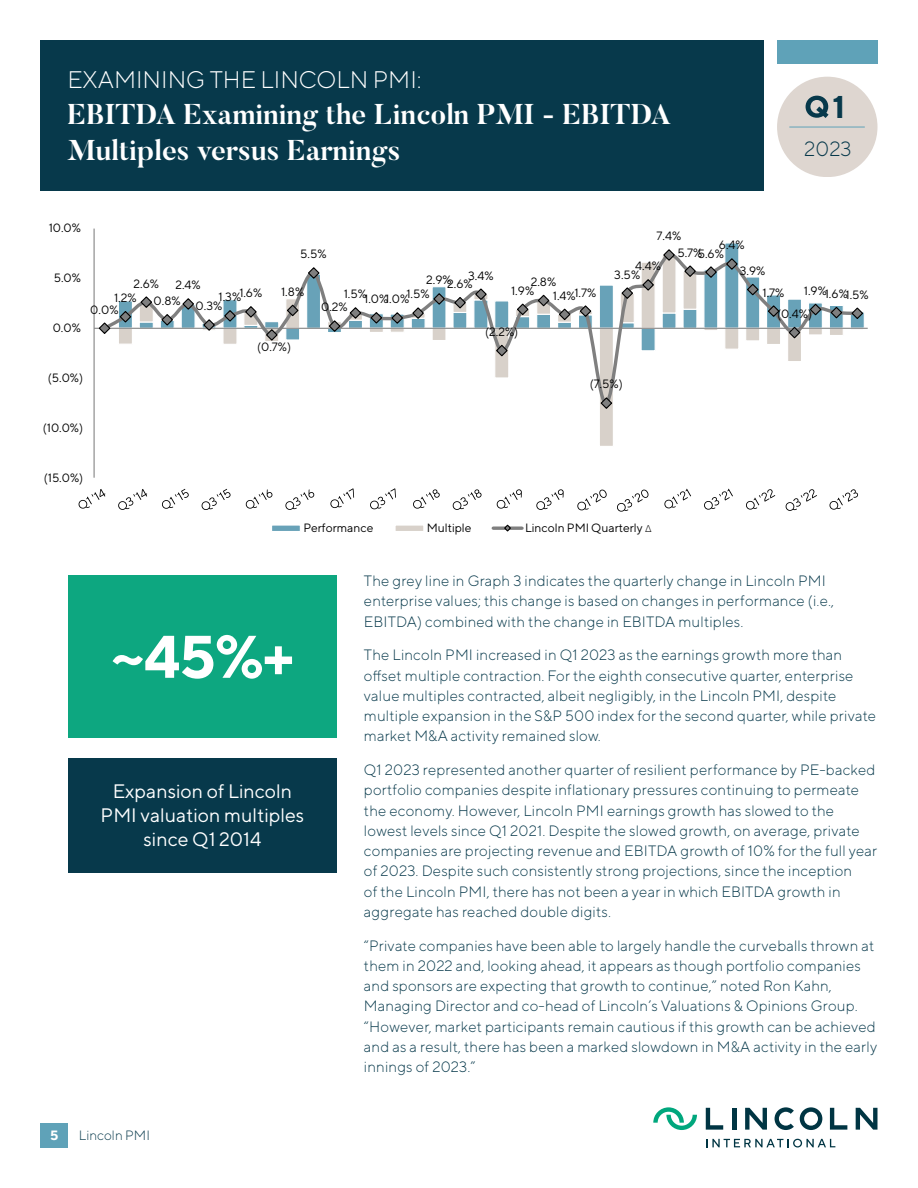
<style>
.page{position:relative;width:918px;height:1188px;background:#fff}
.page>*{position:absolute;margin:0;border:0;box-sizing:border-box;transform-origin:0 0}
.t1{font:700 60px "TT Norms";color:#fff}
.t2{font:700 31.5px "TT Norms";color:#07394b}
.t3{font:700 28.5px/36px "Butler";color:#fff}
.t4{font:300 24px "TT Norms";color:#fff}
.t5{font:300 20.55px "TT Norms";color:#07394b}
.t6{font:19.5px/24px "TT Norms";color:#fff;text-align:center}
.Body_TT_Norms_Light{font:300 15px/20.2px "TT Norms";letter-spacing:.01em;color:#07394b}
.t7{font:300 13.5px "TT Norms";color:#07394b}
.t8{font:700 13.5px "TT Norms";color:#fff}
.t9{font:12px/17.7px "TT Norms";color:#000}
.s1{font-family:"Courier New"}
</style>
<div class="page">
<div style="left:777px;top:40px;width:101px;height:24px;background:#5fa2b8"></div>
<div style="left:777px;top:77px;width:101px;height:100px;background:#ded6d0;border-radius:50%"></div>
<hr style="left:790px;top:127px;width:75px;height:1px;background:#5fa2b8">
<svg style="left:806px;top:96px;width:23px;height:22px"></svg>
<hr style="left:732px;top:1108px;width:4px;height:22px;background:#003543">
<svg style="left:745px;top:1108px;width:22px;height:22px"></svg>
<svg style="left:706px;top:1108px;width:17px;height:22px"></svg>
<svg style="left:856px;top:1108px;width:21px;height:22px"></svg>
<svg style="left:830px;top:1108px;width:17px;height:22px"></svg>
<svg style="left:775px;top:1107px;width:19px;height:23px"></svg>
<svg style="left:800px;top:1107px;width:22px;height:23px"></svg>
<svg style="left:653px;top:1107px;width:44px;height:23px"></svg>
<svg style="left:706px;top:1139px;width:129px;height:9px"></svg>
<div style="left:40px;top:1123px;width:28px;height:25px;background:#5fa2b8"></div>
<div style="left:40px;top:40px;width:724px;height:151px;background:#07394b"></div>
<div style="left:68px;top:576px;width:269px;height:162px;background:#0da780"></div>
<div style="left:68px;top:757px;width:269px;height:116px;background:#07394b"></div>
<hr style="left:94px;top:229px;width:1px;height:249px;background:#868686">
<hr style="left:94px;top:328px;width:774px;height:1px;background:#868686">
<svg style="left:111px;top:249px;width:750px;height:147px"></svg>
<svg style="left:98px;top:322px;width:13px;height:12px"></svg>
<svg style="left:119px;top:310px;width:13px;height:14px"></svg>
<svg style="left:140px;top:295px;width:13px;height:14px"></svg>
<svg style="left:160px;top:313px;width:14px;height:14px"></svg>
<svg style="left:181px;top:297px;width:14px;height:14px"></svg>
<svg style="left:202px;top:318px;width:14px;height:14px"></svg>
<svg style="left:223px;top:309px;width:14px;height:14px"></svg>
<svg style="left:244px;top:305px;width:14px;height:14px"></svg>
<svg style="left:265px;top:328px;width:14px;height:14px"></svg>
<svg style="left:286px;top:304px;width:13px;height:13px"></svg>
<svg style="left:307px;top:266px;width:14px;height:14px"></svg>
<svg style="left:328px;top:319px;width:13px;height:14px"></svg>
<svg style="left:349px;top:306px;width:13px;height:14px"></svg>
<svg style="left:370px;top:311px;width:13px;height:14px"></svg>
<svg style="left:390px;top:311px;width:14px;height:14px"></svg>
<svg style="left:411px;top:306px;width:14px;height:14px"></svg>
<svg style="left:432px;top:292px;width:14px;height:14px"></svg>
<svg style="left:453px;top:296px;width:14px;height:14px"></svg>
<svg style="left:474px;top:287px;width:14px;height:14px"></svg>
<svg style="left:495px;top:344px;width:14px;height:13px"></svg>
<svg style="left:516px;top:303px;width:14px;height:13px"></svg>
<svg style="left:537px;top:294px;width:13px;height:13px"></svg>
<svg style="left:558px;top:308px;width:13px;height:13px"></svg>
<svg style="left:579px;top:304px;width:13px;height:14px"></svg>
<svg style="left:600px;top:396px;width:13px;height:14px"></svg>
<svg style="left:620px;top:286px;width:14px;height:14px"></svg>
<svg style="left:641px;top:278px;width:14px;height:14px"></svg>
<svg style="left:662px;top:249px;width:14px;height:13px"></svg>
<svg style="left:683px;top:264px;width:14px;height:14px"></svg>
<svg style="left:704px;top:265px;width:14px;height:14px"></svg>
<svg style="left:725px;top:257px;width:14px;height:14px"></svg>
<svg style="left:746px;top:283px;width:14px;height:13px"></svg>
<svg style="left:767px;top:304px;width:13px;height:14px"></svg>
<svg style="left:788px;top:326px;width:13px;height:13px"></svg>
<svg style="left:809px;top:303px;width:13px;height:13px"></svg>
<svg style="left:830px;top:306px;width:13px;height:13px"></svg>
<svg style="left:851px;top:307px;width:13px;height:13px"></svg>
<svg style="left:79px;top:489px;width:26px;height:20px"></svg>
<svg style="left:118px;top:489px;width:29px;height:21px"></svg>
<svg style="left:162px;top:489px;width:27px;height:20px"></svg>
<svg style="left:202px;top:489px;width:29px;height:21px"></svg>
<svg style="left:246px;top:489px;width:27px;height:20px"></svg>
<svg style="left:285px;top:489px;width:29px;height:21px"></svg>
<svg style="left:330px;top:488px;width:24px;height:20px"></svg>
<svg style="left:370px;top:488px;width:26px;height:21px"></svg>
<svg style="left:413px;top:489px;width:27px;height:20px"></svg>
<svg style="left:453px;top:489px;width:29px;height:21px"></svg>
<svg style="left:497px;top:489px;width:25px;height:20px"></svg>
<svg style="left:536px;top:489px;width:28px;height:21px"></svg>
<svg style="left:577px;top:490px;width:30px;height:20px"></svg>
<svg style="left:617px;top:490px;width:32px;height:22px"></svg>
<svg style="left:664px;top:489px;width:27px;height:19px"></svg>
<svg style="left:704px;top:489px;width:29px;height:21px"></svg>
<svg style="left:746px;top:489px;width:29px;height:21px"></svg>
<svg style="left:786px;top:489px;width:31px;height:22px"></svg>
<svg style="left:830px;top:489px;width:28px;height:21px"></svg>
<div style="left:271px;top:524px;width:30px;height:8px;background:#68a2b8;border:1px solid #fff"></div>
<div style="left:394px;top:524px;width:30px;height:8px;background:#d8d1ca;border:1px solid #fff"></div>
<hr style="left:493px;top:527px;width:29px;height:3px;background:#7f7f7f">
<svg style="left:503px;top:524px;width:9px;height:8px"></svg>
<p class="t4" style="left:68px;top:65px;width:356px">EXAMINING THE LINCOLN PMI:</p>
<p class="t3" style="left:68px;top:96px;width:605px">EBITDA Examining the Lincoln PMI - EBITDA<br>Multiples versus Earnings</p>
<h2 class="t2" style="left:832px;top:87px;width:14px">1</h2>
<h3 class="t5" style="left:804px;top:136px;width:49px">2023</h3>
<p class="t9" style="left:49px;top:219px;width:34px">10.0%</p>
<p class="t9" style="left:54px;top:269px;width:29px">5.0%</p>
<p class="t9" style="left:53px;top:319px;width:30px">0.0%</p>
<p class="t9" style="left:48px;top:369px;width:37px">(5.0%)</p>
<p class="t9" style="left:300px;top:245px;width:28px">5.5%</p>
<p class="t9" style="left:154px;top:274px;width:29px;text-indent:-20px">2.6%<br>0.8%</p>
<p class="t9" style="left:196px;top:274px;width:28px;line-height:21px;text-indent:-20px">2.4%<br>0.3%</p>
<p class="t9" style="left:219px;top:286px;width:45px">1.3% 1.6%</p>
<p class="t9" style="left:114px;top:289px;width:24px">1.2%</p>
<p class="t9" style="left:90px;top:300px;width:30px">0.0%</p>
<p class="t9" style="left:281px;top:282px;width:25px">1.8%</p>
<p class="t9" style="left:468px;top:266px;width:27px">3.4%</p>
<p class="t9" style="left:426px;top:273px;width:48px">2.9% 2.6%</p>
<p class="t9" style="left:344px;top:288px;width:87px">1.5% 1.0% 1.0% 1.5%</p>
<p class="t9" style="left:321px;top:298px;width:28px">0.2%</p>
<p class="t9" style="left:553px;top:275px;width:45px;line-height:12.3px;text-indent:-22px">2.8%<br>1.4% 1.7%</p>
<p class="t9" style="left:511px;top:281px;width:25px">1.9%</p>
<p class="t9" style="left:485px;top:323px;width:35px">(2.2%)</p>
<p class="t9" style="left:257px;top:338px;width:35px">(0.7%)</p>
<p class="t9" style="left:677px;top:228px;width:48px;line-height:16.6px;text-indent:-21px">7.4%<br>5.7% 5.6%</p>
<p class="t9" style="left:740px;top:232px;width:27px;line-height:25.5px;text-indent:-21px">6.4%<br>3.9%</p>
<p class="t9" style="left:777px;top:281px;width:36px;line-height:21.3px;text-indent:-14px">1.7% (0.4%)</p>
<p class="t9" style="left:635px;top:257px;width:27px">4.4%</p>
<p class="t9" style="left:614px;top:265px;width:27px">3.5%</p>
<p class="t9" style="left:804px;top:285px;width:66px">1.9% 1.6% 1.5%</p>
<p class="t9" style="left:590px;top:375px;width:35px">(7.5%)</p>
<p class="t9" style="left:43px;top:418px;width:42px">(10.0%)</p>
<p class="t9" style="left:44px;top:468px;width:41px">(15.0%)</p>
<p class="t9" style="left:303px;top:519px;width:72px">Performance</p>
<p class="t9" style="left:427px;top:519px;width:46px">Multiple</p>
<p class="t9" style="left:525px;top:519px;width:129px">Lincoln PMI Quarterly <span class="s1">Δ</span></p>
<p class="t1" style="left:111px;top:619px;width:185px">~45%+</p>
<p class="t6" style="left:101px;top:779px;width:205px">Expansion of Lincoln<br>PMI valuation multiples since Q1 2014</p>
<p class="Body_TT_Norms_Light" style="left:364px;top:570px;width:472px">The grey line in Graph 3 indicates the quarterly change in Lincoln PMI enterprise values; this change is based on changes in performance (i.e.,<br>EBITDA) combined with the change in EBITDA multiples.</p>
<p class="Body_TT_Norms_Light" style="left:364px;top:645px;width:514px">The Lincoln PMI increased in Q1 2023 as the earnings growth more than offset multiple contraction. For the eighth consecutive quarter, enterprise value multiples contracted, albeit negligibly, in the Lincoln PMI, despite multiple expansion in the S&amp;P 500 index for the second quarter, while private market M&amp;A activity remained slow.</p>
<p class="Body_TT_Norms_Light" style="left:364px;top:759px;width:515px">Q1 2023 represented another quarter of resilient performance by PE-backed portfolio companies despite inflationary pressures continuing to permeate the economy. However, Lincoln PMI earnings growth has slowed to the lowest levels since Q1 2021. Despite the slowed growth, on average, private companies are projecting revenue and EBITDA growth of 10% for the full year of 2023. Despite such consistently strong projections, since the inception<br>of the Lincoln PMI, there has not been a year in which EBITDA growth in aggregate has reached double digits.</p>
<p class="Body_TT_Norms_Light" style="left:364px;top:935px;width:515px">“Private companies have been able to largely handle the curveballs thrown at them in 2022 and, looking ahead, it appears as though portfolio companies and sponsors are expecting that growth to continue,” noted Ron Kahn, Managing Director and co-head of Lincoln’s Valuations &amp; Opinions Group. “However, market participants remain cautious if this growth can be achieved and as a result, there has been a marked slowdown in M&amp;A activity in the early innings of 2023.”</p>
<p class="t8" style="left:50px;top:1127px;width:10px">5</p>
<p class="t7" style="left:79px;top:1127px;width:73px">Lincoln PMI</p>
</div>
